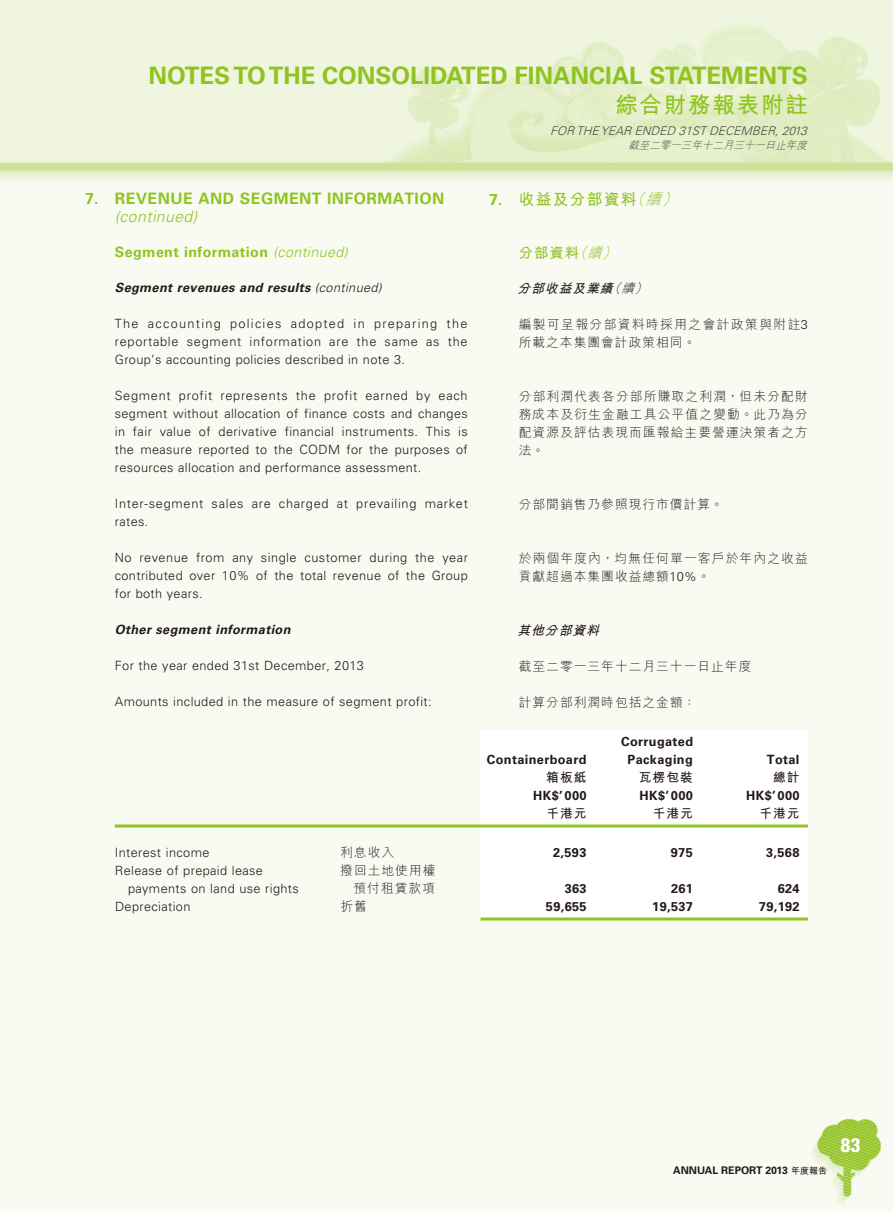
<style>
.page{position:relative;width:893px;height:1212px;background:#fff}
.page>*{position:absolute;margin:0;border:0;box-sizing:border-box;transform-origin:0 0}
.t1{font:700 24px "Univers LT Std";color:#8fc41f}
.t2{font:700 22.5px "M Hei HK";letter-spacing:.08em;color:#8fc41f}
.t3{font:800 condensed 19.5px "Helvetica Neue LT Std";color:#fff}
.t4{font:700 15.75px "Univers LT Std";letter-spacing:.03em;color:#8fc41f}
.t5{font:700 15.75px "M Hei HK";letter-spacing:.08em;color:#8fc41f}
.t6{font:italic 300 15.75px "Univers LT Std";letter-spacing:.03em;color:#8fc41f}
.t7{font:700 14.25px "Univers LT Std";letter-spacing:.03em;color:#8fc41f}
.t8{font:700 14.25px "M Hei HK";color:#8fc41f}
.t9{font:300 12.75px/18px "Univers LT Std";letter-spacing:.03em;color:#231916;text-align:justify}
.t10{font:300 12.75px/18px "M Hei HK";letter-spacing:.085em;color:#231916;text-align:justify}
.t11{font:700 12.75px "Univers LT Std";letter-spacing:.03em;color:#231916}
.t12{font:italic 700 12.75px "Univers LT Std";letter-spacing:.03em;color:#231916}
.t13{font:300 12.75px/18px "Univers LT Std";letter-spacing:.055em;color:#231916}
.t14{font:300 12.75px/18px "M Hei HK";letter-spacing:.11em;color:#231916}
.t15{font:700 12.75px "M Hei HK";letter-spacing:.08em;color:#231916}
.t16{font:italic 700 12.75px "M Hei HK";color:#231916}
.t17{font:italic 300 12px "Univers LT Std";color:#4d4a4a}
.t18{font:700 10.5px "Univers LT Std";color:#231916}
.t19{font:italic 300 10.5px "M Hei HK";color:#4d4a4a}
.s1{font-weight:300;font-style:italic}
.s2{font-weight:300}
.s3{font-family:"Univers LT Std"}
.s4{font-family:"M Hei HK";font-size:9px}
</style>
<div class="page">
<img style="left:0;top:0;width:893px;height:1212px">
<div style="left:480px;top:730px;width:328px;height:189px;background:#fff"></div>
<hr style="left:115px;top:824px;width:693px;height:3px;background:#8fc41f">
<hr style="left:480px;top:917px;width:328px;height:3px;background:#8fc41f">
<h1 class="t1" style="left:149px;top:61px;width:661px">NOTES TO THE CONSOLIDATED FINANCIAL STATEMENTS</h1>
<h2 class="t2" style="left:615px;top:88px;width:194px">綜合財務報表附註</h2>
<p class="t17" style="left:550px;top:123px;width:262px">FOR THE YEAR ENDED 31STDECEMBER,2013</p>
<p class="t19" style="left:628px;top:137px;width:184px">截至二零一三年十二月三十一日止年度</p>
<p class="t4" style="left:85px;top:190px;width:216px">7. REVENUE AND SEGMENT</p>
<p class="t4" style="left:327px;top:190px;width:105px">INFORMATION</p>
<p class="t6" style="left:115px;top:207px;width:84px">(continued)</p>
<p class="t7" style="left:115px;top:244px;width:234px">Segment information <span class="s1">(continued)</span></p>
<p class="t12" style="left:115px;top:280px;width:268px">Segment revenues and results <span class="s2">(continued)</span></p>
<p class="t9" style="left:115px;top:314px;width:354px">The accounting policies adopted in preparing the reportable segment information are the same as the Group’s accounting policies described in note 3.</p>
<p class="t9" style="left:115px;top:386px;width:355px">Segment profit represents the profit earned by each segment without allocation of finance costs and changes in fair value of derivative financial instruments. This is the measure reported to the CODM for the purposes of resources allocation and performance assessment.</p>
<p class="t13" style="left:115px;top:494px;width:355px">Inter-segment sales are charged at prevailing market rates.</p>
<p class="t9" style="left:115px;top:548px;width:355px">No revenue from any single customer during the year contributed over 10% of the total revenue of the Group for both years.</p>
<p class="t12" style="left:115px;top:622px;width:177px">Other segment information</p>
<p class="t9" style="left:115px;top:656px;width:251px">For the year ended 31st December, 2013</p>
<p class="t9" style="left:115px;top:692px;width:318px">Amounts included in the measure of segment profit:</p>
<p class="t5" style="left:489px;top:188px;width:196px"><span class="s3">7.</span> 收益及分部資料<span class="s1">（續）</span></p>
<p class="t8" style="left:519px;top:242px;width:104px">分部資料<span class="s1">（續）</span></p>
<p class="t16" style="left:517px;top:279px;width:136px">分部收益及業績<span class="s2">（續）</span></p>
<p class="t14" style="left:519px;top:315px;width:291px">編製可呈報分部資料時採用之會計政策與附註<span class="s3">3</span>所載之本集團會計政策相同。</p>
<p class="t10" style="left:519px;top:387px;width:291px">分部利潤代表各分部所賺取之利潤，但未分配財務成本及衍生金融工具公平值之變動。此乃為分配資源及評估表現而匯報給主要營運決策者之方法。</p>
<p class="t10" style="left:519px;top:495px;width:206px">分部間銷售乃參照現行市價計算。</p>
<p class="t10" style="left:519px;top:549px;width:291px">於兩個年度內，均無任何單一客戶於年內之收益貢獻超過本集團收益總額<span class="s3">10%</span>。</p>
<p class="t16" style="left:517px;top:621px;width:87px">其他分部資料</p>
<p class="t10" style="left:519px;top:657px;width:234px">截至二零一三年十二月三十一日止年度</p>
<p class="t10" style="left:519px;top:693px;width:179px">計算分部利潤時包括之金額：</p>
<p class="t11" style="left:621px;top:734px;width:73px">Corrugated</p>
<p class="t11" style="left:487px;top:752px;width:101px">Containerboard</p>
<p class="t11" style="left:628px;top:752px;width:67px">Packaging</p>
<p class="t11" style="left:767px;top:752px;width:34px">total</p>
<p class="t15" style="left:546px;top:768px;width:42px">箱板紙</p>
<p class="t15" style="left:639px;top:768px;width:55px">瓦楞包裝</p>
<p class="t15" style="left:773px;top:768px;width:28px">總計</p>
<p class="t11" style="left:533px;top:788px;width:55px">HK$’ 000</p>
<p class="t11" style="left:640px;top:788px;width:55px">HK$’ 000</p>
<p class="t11" style="left:746px;top:788px;width:55px">HK$’ 000</p>
<p class="t15" style="left:546px;top:804px;width:42px">千港元</p>
<p class="t15" style="left:653px;top:804px;width:42px">千港元</p>
<p class="t15" style="left:759px;top:804px;width:42px">千港元</p>
<p class="t9" style="left:115px;top:843px;width:96px">Interest income</p>
<p class="t10" style="left:340px;top:843px;width:55px">利息收入</p>
<p class="t11" style="left:553px;top:845px;width:35px">2,593</p>
<p class="t11" style="left:671px;top:845px;width:23px">975</p>
<p class="t11" style="left:766px;top:845px;width:35px">3,568</p>
<p class="t9" style="left:115px;top:861px;width:150px">Release of prepaid lease</p>
<p class="t10" style="left:340px;top:861px;width:97px">撥回土地使用權</p>
<p class="t9" style="left:128px;top:879px;width:172px">payments on land use rights</p>
<p class="t10" style="left:353px;top:879px;width:83px">預付租賃款項</p>
<p class="t11" style="left:565px;top:881px;width:23px">363</p>
<p class="t11" style="left:671px;top:881px;width:23px">261</p>
<p class="t11" style="left:778px;top:881px;width:23px">624</p>
<p class="t9" style="left:115px;top:897px;width:77px">Depreciation</p>
<p class="t10" style="left:340px;top:897px;width:28px">折舊</p>
<p class="t11" style="left:546px;top:899px;width:42px">59,655</p>
<p class="t11" style="left:652px;top:899px;width:42px">19,537</p>
<p class="t11" style="left:759px;top:899px;width:42px">79,192</p>
<p class="t18" style="left:673px;top:1164px;width:155px">ANNUAL REPORT 2013 <span class="s4">年度報告</span></p>
<h3 class="t3" style="left:840px;top:1132px;width:22px">83</h3>
</div>
